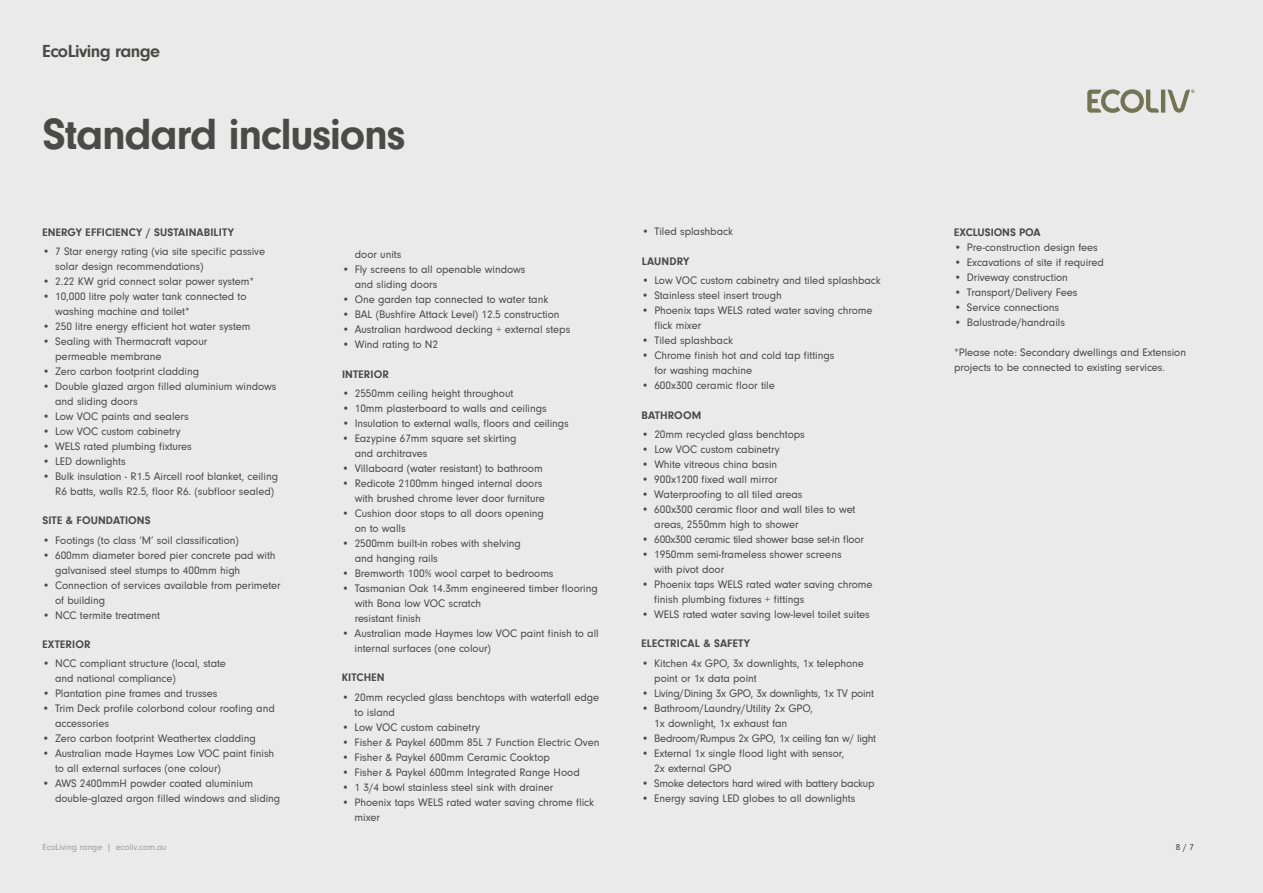
<style>
.page{position:relative;width:1263px;height:893px;background:#eaeaea}
.page>*{position:absolute;margin:0;border:0;box-sizing:border-box;transform-origin:0 0}
.t1{font:700 45px "Neuzeit Gro";letter-spacing:-.03em;color:#4a4a49}
.t2{font:700 18px "Neuzeit Gro";letter-spacing:-.03em;color:#4a4a49}
.t3{font:11.25px/15px "Neuzeit Gro";letter-spacing:-.005em;color:#4a4a49}
.t4{font:700 11.25px "Neuzeit Gro";letter-spacing:.01em;color:#4a4a49}
.t5{font:9px "Neuzeit Gro";color:#9d9d9c}
.t6{font:9px "Neuzeit Gro";color:#3c3c3b}
</style>
<div class="page">
<svg style="left:1087px;top:89px;width:107px;height:24px"></svg>
<h2 class="t2" style="left:43px;top:41px;width:119px">EcoLiving range</h2>
<h1 class="t1" style="left:43px;top:109px;width:365px">Standard inclusions</h1>
<p class="t4" style="left:43px;top:226px;width:193px">ENERGY EFFICIENCY / SUSTAINABILITY</p>
<p class="t3" style="left:55px;top:244px;width:211px;text-indent:-13px">• 7 Star energy rating (via site specific passive solar design recommendations)</p>
<p class="t3" style="left:43px;top:274px;width:213px">• 2.22 KW grid connect solar power system*</p>
<p class="t3" style="left:55px;top:289px;width:193px;text-indent:-13px">• 10,000 litre poly water tank connected to washing machine and toilet*</p>
<p class="t3" style="left:42px;top:319px;width:210px">• 250 litre energy efficient hot water system</p>
<p class="t3" style="left:55px;top:334px;width:154px;text-indent:-13px">• Sealing with Thermacraft vapour permeable membrane</p>
<p class="t3" style="left:42px;top:364px;width:158px">• Zero carbon footprint cladding</p>
<p class="t3" style="left:55px;top:379px;width:223px;text-indent:-13px">• Double glazed argon filled aluminium windows and sliding doors</p>
<p class="t3" style="left:42px;top:409px;width:148px">• Low VOC paints and sealers</p>
<p class="t3" style="left:42px;top:424px;width:140px">• Low VOC custom cabinetry</p>
<p class="t3" style="left:42px;top:439px;width:151px">• WELS rated plumbing fixtures</p>
<p class="t3" style="left:42px;top:454px;width:85px">• LED downlights</p>
<p class="t3" style="left:55px;top:469px;width:224px;text-indent:-13px">• Bulk insulation - R1.5 Aircell roof blanket, ceiling<br>R6 batts, walls R2.5, floor R6. (subfloor sealed)</p>
<p class="t4" style="left:42px;top:514px;width:110px">SITE &amp; FOUNDATIONS</p>
<p class="t3" style="left:42px;top:533px;width:198px">• Footings (to class ‘M’ soil classification)</p>
<p class="t3" style="left:55px;top:548px;width:222px;text-indent:-13px">• 600mm diameter bored pier concrete pad with galvanised steel stumps to 400mm high</p>
<p class="t3" style="left:55px;top:578px;width:227px;text-indent:-13px">• Connection of services available from perimeter of building</p>
<p class="t3" style="left:42px;top:608px;width:119px">• NCC termite treatment</p>
<p class="t4" style="left:42px;top:638px;width:50px">EXTERIOR</p>
<p class="t3" style="left:55px;top:656px;width:172px;text-indent:-13px">• NCC compliant structure (local, state and national compliance)</p>
<p class="t3" style="left:42px;top:686px;width:177px">• Plantation pine frames and trusses</p>
<p class="t3" style="left:55px;top:701px;width:221px;text-indent:-13px">• Trim Deck profile colorbond colour roofing and accessories</p>
<p class="t3" style="left:42px;top:731px;width:215px">• Zero carbon footprint Weathertex cladding</p>
<p class="t3" style="left:55px;top:746px;width:221px;text-indent:-13px">• Australian made Haymes Low VOC paint finish to all external surfaces (one colour)</p>
<p class="t3" style="left:55px;top:776px;width:227px;text-indent:-13px">• AWS 2400mmH powder coated aluminium double-glazed argon filled windows and sliding</p>
<p class="t3" style="left:355px;top:247px;width:48px">door units</p>
<p class="t3" style="left:355px;top:262px;width:172px;text-indent:-13px">• Fly screens to all openable windows and sliding doors</p>
<p class="t3" style="left:342px;top:292px;width:208px">• One garden tap connected to water tank</p>
<p class="t3" style="left:342px;top:307px;width:219px">• BAL (Bushfire Attack Level) 12.5 construction</p>
<p class="t3" style="left:342px;top:322px;width:230px">• Australian hardwood decking + external steps</p>
<p class="t3" style="left:342px;top:337px;width:98px">• Wind rating to N2</p>
<p class="t4" style="left:342px;top:368px;width:49px">INTERIOR</p>
<p class="t3" style="left:342px;top:386px;width:173px">• 2550mm ceiling height throughout</p>
<p class="t3" style="left:342px;top:401px;width:206px">• 10mm plasterboard to walls and ceilings</p>
<p class="t3" style="left:342px;top:416px;width:228px">• Insulation to external walls, floors and ceilings</p>
<p class="t3" style="left:355px;top:431px;width:163px;text-indent:-13px">• Eazypine 67mm square set skirting and architraves</p>
<p class="t3" style="left:342px;top:461px;width:202px">• Villaboard (water resistant) to bathroom</p>
<p class="t3" style="left:342px;top:476px;width:204px;text-align:right">• Redicote 2100mm hinged internal doors with brushed chrome lever door furniture</p>
<p class="t3" style="left:355px;top:506px;width:191px;text-indent:-13px">• Cushion door stops to all doors opening on to walls</p>
<p class="t3" style="left:355px;top:536px;width:168px;text-indent:-13px">• 2500mm built-in robes with shelving and hanging rails</p>
<p class="t3" style="left:342px;top:566px;width:213px">• Bremworth 100% wool carpet to bedrooms</p>
<p class="t3" style="left:355px;top:581px;width:245px;text-indent:-13px">• Tasmanian Oak 14.3mm engineered timber flooring with Bona low VOC scratch<br>resistant finish</p>
<p class="t3" style="left:355px;top:626px;width:246px;text-indent:-13px">• Australian made Haymes low VOC paint finish to all internal surfaces (one colour)</p>
<p class="t4" style="left:342px;top:671px;width:44px">KITCHEN</p>
<p class="t3" style="left:355px;top:690px;width:246px;text-indent:-13px">• 20mm recycled glass benchtops with waterfall edge to island</p>
<p class="t3" style="left:342px;top:720px;width:140px">• Low VOC custom cabinetry</p>
<p class="t3" style="left:342px;top:735px;width:259px">• Fisher &amp; Paykel 600mm 85L 7 Function Electric Oven</p>
<p class="t3" style="left:342px;top:750px;width:210px">• Fisher &amp; Paykel 600mm Ceramic Cooktop</p>
<p class="t3" style="left:342px;top:765px;width:239px">• Fisher &amp; Paykel 600mm Integrated Range Hood</p>
<p class="t3" style="left:342px;top:780px;width:213px">• 1 3/4 bowl stainless steel sink with drainer</p>
<p class="t3" style="left:355px;top:795px;width:241px;text-indent:-13px">• Phoenix taps WELS rated water saving chrome flick mixer</p>
<p class="t3" style="left:642px;top:224px;width:93px">• Tiled splashback</p>
<p class="t4" style="left:642px;top:255px;width:49px">LAUNDRY</p>
<p class="t3" style="left:642px;top:273px;width:241px">• Low VOC custom cabinetry and tiled splashback</p>
<p class="t3" style="left:642px;top:288px;width:142px">• Stainless steel insert trough</p>
<p class="t3" style="left:654px;top:303px;width:220px;text-indent:-13px">• Phoenix taps WELS rated water saving chrome flick mixer</p>
<p class="t3" style="left:642px;top:333px;width:93px">• Tiled splashback</p>
<p class="t3" style="left:654px;top:348px;width:181px;text-indent:-13px">• Chrome finish hot and cold tap fittings for washing machine</p>
<p class="t3" style="left:642px;top:378px;width:135px">• 600x300 ceramic floor tile</p>
<p class="t4" style="left:642px;top:409px;width:61px">BATHROOM</p>
<p class="t3" style="left:642px;top:427px;width:165px">• 20mm recycled glass benchtops</p>
<p class="t3" style="left:642px;top:442px;width:140px">• Low VOC custom cabinetry</p>
<p class="t3" style="left:642px;top:457px;width:137px">• White vitreous china basin</p>
<p class="t3" style="left:641px;top:472px;width:138px">• 900x1200 fixed wall mirror</p>
<p class="t3" style="left:641px;top:487px;width:163px">• Waterproofing to all tiled areas</p>
<p class="t3" style="left:654px;top:502px;width:203px;text-indent:-13px">• 600x300 ceramic floor and wall tiles to wet areas, 2550mm high to shower</p>
<p class="t3" style="left:641px;top:532px;width:224px">• 600x300 ceramic tiled shower base set-in floor</p>
<p class="t3" style="left:654px;top:547px;width:189px;text-indent:-13px">• 1950mm semi-frameless shower screens with pivot door</p>
<p class="t3" style="left:654px;top:577px;width:220px;text-indent:-13px">• Phoenix taps WELS rated water saving chrome finish plumbing fixtures + fittings</p>
<p class="t3" style="left:641px;top:607px;width:230px">• WELS rated water saving low-level toilet suites</p>
<p class="t4" style="left:641px;top:637px;width:110px">ELECTRICAL &amp; SAFETY</p>
<p class="t3" style="left:654px;top:656px;width:211px;text-indent:-13px">• Kitchen 4x GPO, 3x downlights, 1x telephone point or 1x data point</p>
<p class="t3" style="left:641px;top:686px;width:234px">• Living/Dining 3x GPO, 3x downlights, 1x TV point</p>
<p class="t3" style="left:654px;top:701px;width:160px;text-indent:-13px">• Bathroom/Laundry/Utility 2x GPO,<br>1x downlight, 1x exhaust fan</p>
<p class="t3" style="left:641px;top:731px;width:236px">• Bedroom/Rumpus 2x GPO, 1x ceiling fan w/ light</p>
<p class="t3" style="left:654px;top:746px;width:192px;text-indent:-13px">• External 1x single flood light with sensor,<br>2x external GPO</p>
<p class="t3" style="left:641px;top:776px;width:235px">• Smoke detectors hard wired with battery backup</p>
<p class="t3" style="left:641px;top:791px;width:215px">• Energy saving LED globes to all downlights</p>
<p class="t4" style="left:954px;top:226px;width:88px">EXCLUSIONS POA</p>
<p class="t3" style="left:954px;top:240px;width:145px">• Pre-construction design fees</p>
<p class="t3" style="left:954px;top:255px;width:151px">• Excavations of site if required</p>
<p class="t3" style="left:954px;top:270px;width:115px">• Driveway construction</p>
<p class="t3" style="left:954px;top:285px;width:125px">• Transport/Delivery Fees</p>
<p class="t3" style="left:954px;top:300px;width:106px">• Service connections</p>
<p class="t3" style="left:954px;top:315px;width:112px">• Balustrade/handrails</p>
<p class="t3" style="left:954px;top:345px;width:233px">*Please note: Secondary dwellings and Extension projects to be connected to existing services.</p>
<p class="t5" style="left:43px;top:842px;width:126px">EcoLiving range | ecoliv.com.au</p>
<p class="t6" style="left:1176px;top:842px;width:19px">8 / 7</p>
</div>
